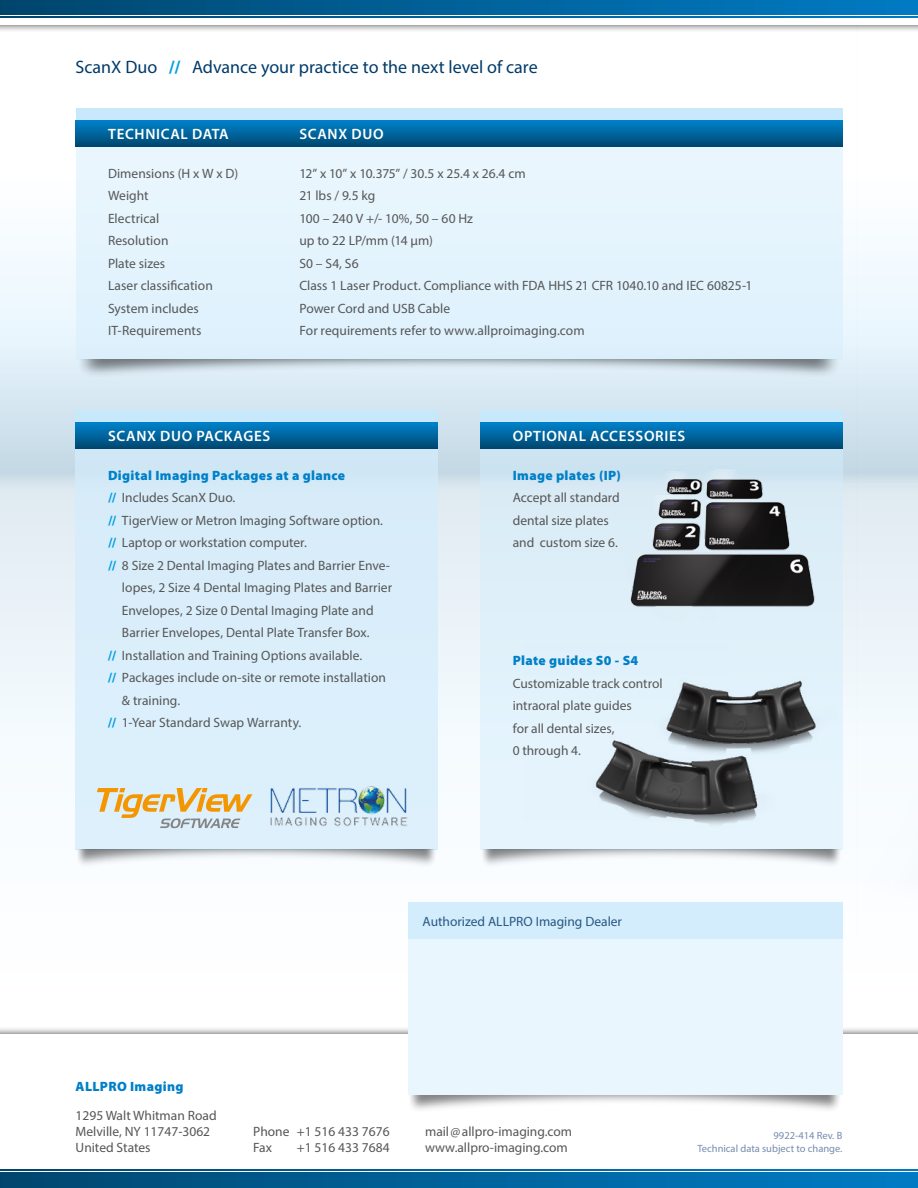
<style>
.page{position:relative;width:918px;height:1188px;background:#fff}
.page>*{position:absolute;margin:0;border:0;box-sizing:border-box;transform-origin:0 0}
.t1{font:18px "Myriad Pro";color:#003b6a}
.t2{font:600 15px "Myriad Pro";letter-spacing:.045em;color:#fff}
.t3{font:13.5px/22.5px "Myriad Pro";color:#565656}
.t4{font:900 13.5px "Myriad Pro";letter-spacing:.025em;color:#0080c8}
.t5{font:13.5px "Myriad Pro";letter-spacing:-.03em;color:#565656}
.t6{font:13.5px "Myriad Pro";color:#275784}
.t7{font:10.5px/12.6px "Myriad Pro";color:#758cae;text-align:right}
.s1{font-weight:700;color:#009ee3}
</style>
<div class="page">
<div style="left:0;top:466px;width:918px;height:519px;background:linear-gradient(to bottom,#e1edf4,#fff)"></div>
<div style="left:0;top:173px;width:918px;height:321px;background:linear-gradient(to bottom,#fff,#c8ddea)"></div>
<img style="left:857px;top:173px;width:61px;height:252px">
<img style="left:729px;top:425px;width:189px;height:601px">
<div style="left:0;top:1026px;width:918px;height:162px;background:#000;opacity:.75"></div>
<div style="left:0;top:1034px;width:918px;height:154px;background:#fff"></div>
<div style="left:76px;top:108px;width:766px;height:252px;background:#e4f4fd"></div>
<div style="left:76px;top:108px;width:766px;height:13px;background:#c8e8fb"></div>
<svg style="left:76px;top:121px;width:766px;height:25px;background:#00649c"></svg>
<div style="left:480px;top:410px;width:362px;height:440px;background:linear-gradient(to bottom,#d3e7f2,#e9f7ff)"></div>
<div style="left:480px;top:410px;width:362px;height:13px;background:#c8e8fb"></div>
<div style="left:480px;top:423px;width:362px;height:26px;background:linear-gradient(to bottom,#0081c9,#004972)"></div>
<div style="left:76px;top:410px;width:362px;height:440px;background:#d4edfc"></div>
<div style="left:76px;top:410px;width:362px;height:13px;background:#c8e8fb"></div>
<div style="left:76px;top:423px;width:362px;height:26px;background:linear-gradient(to bottom,#0081c9,#004972)"></div>
<div style="left:408px;top:902px;width:434px;height:193px;background:#eaf6fe"></div>
<div style="left:408px;top:902px;width:434px;height:37px;background:#d4edfc"></div>
<img style="left:410px;top:1095px;width:429px;height:15px">
<img style="left:480px;top:850px;width:44px;height:18px">
<img style="left:76px;top:850px;width:362px;height:18px">
<img style="left:76px;top:360px;width:766px;height:17px">
<img style="left:588px;top:456px;width:269px;height:180px">
<img style="left:524px;top:643px;width:375px;height:251px">
<svg style="left:97px;top:788px;width:156px;height:40px"></svg>
<img style="left:270px;top:786px;width:138px;height:41px">
<div style="left:0;top:0;width:918px;height:33px;background:#000;opacity:.75"></div>
<div style="left:0;top:0;width:918px;height:25px;background:#fff"></div>
<svg style="left:0;top:0;width:918px;height:14px;background:#006099"></svg>
<svg style="left:0;top:1173px;width:918px;height:15px;background:#00619a"></svg>
<svg style="left:0;top:16px;width:918px;height:2px;background:#006099"></svg>
<svg style="left:0;top:1169px;width:918px;height:2px;background:#00619a"></svg>
<h1 class="t1" style="left:76px;top:56px;width:464px">ScanX Duo <span class="s1">//</span> Advance your practice to the next level of care</h1>
<p class="t2" style="left:108px;top:125px;width:122px">TECHNICAL DATA</p>
<p class="t2" style="left:299px;top:125px;width:86px">SCANX DUO</p>
<p class="t3" style="left:108px;top:162px;width:132px">Dimensions (H x W x D)</p>
<p class="t5" style="left:299px;top:165px;width:228px">12” x 10” x 10.375” / 30.5 x 25.4 x 26.4 cm</p>
<p class="t3" style="left:108px;top:184px;width:42px">Weight</p>
<p class="t3" style="left:299px;top:184px;width:78px">21 lbs / 9.5 kg</p>
<p class="t3" style="left:108px;top:207px;width:53px">Electrical</p>
<p class="t3" style="left:299px;top:207px;width:175px">100 – 240 V +/- 10%, 50 – 60 Hz</p>
<p class="t3" style="left:108px;top:229px;width:62px">Resolution</p>
<p class="t3" style="left:299px;top:229px;width:135px">up to 22 LP/mm (14 μm)</p>
<p class="t3" style="left:108px;top:252px;width:59px">Plate sizes</p>
<p class="t3" style="left:299px;top:252px;width:61px">S0 – S4, S6</p>
<p class="t3" style="left:108px;top:274px;width:106px">Laser classification</p>
<p class="t3" style="left:299px;top:274px;width:455px">Class 1 Laser Product. Compliance with FDA HHS 21 CFR 1040.10 and IEC 60825-1</p>
<p class="t3" style="left:108px;top:297px;width:93px">System includes</p>
<p class="t3" style="left:299px;top:297px;width:152px">Power Cord and USB Cable</p>
<p class="t3" style="left:108px;top:319px;width:95px">IT-Requirements</p>
<p class="t3" style="left:299px;top:319px;width:287px">For requirements refer to www.allproimaging.com</p>
<p class="t2" style="left:108px;top:427px;width:164px">SCANX DUO PACKAGES</p>
<p class="t4" style="left:108px;top:466px;width:239px">Digital Imaging Packages at a glance</p>
<p class="t3" style="left:108px;top:486px;width:129px"><span class="s1">//</span> Includes ScanX Duo.</p>
<p class="t3" style="left:108px;top:509px;width:277px"><span class="s1">//</span> TigerView or Metron Imaging Software option.</p>
<p class="t3" style="left:108px;top:531px;width:200px"><span class="s1">//</span> Laptop or workstation computer.</p>
<p class="t3" style="left:108px;top:554px;width:284px"><span class="s1">//</span> 8 Size 2 Dental Imaging Plates and Barrier Enve-</p>
<p class="t3" style="left:122px;top:576px;width:272px">lopes, 2 Size 4 Dental Imaging Plates and Barrier</p>
<p class="t3" style="left:122px;top:599px;width:253px">Envelopes, 2 Size 0 Dental Imaging Plate and</p>
<p class="t3" style="left:122px;top:621px;width:249px">Barrier Envelopes, Dental Plate Transfer Box.</p>
<p class="t3" style="left:108px;top:644px;width:256px"><span class="s1">//</span> Installation and Training Options available.</p>
<p class="t3" style="left:108px;top:666px;width:280px"><span class="s1">//</span> Packages include on-site or remote installation</p>
<p class="t3" style="left:122px;top:689px;width:60px">&amp; training.</p>
<p class="t3" style="left:108px;top:711px;width:195px"><span class="s1">//</span> 1-Year Standard Swap Warranty.</p>
<p class="t2" style="left:513px;top:427px;width:174px">OPTIONAL ACCESSORIES</p>
<p class="t4" style="left:513px;top:466px;width:110px">Image plates (IP)</p>
<p class="t3" style="left:513px;top:486px;width:109px">Accept all standard dental size plates and custom size 6.</p>
<p class="t4" style="left:513px;top:652px;width:127px">Plate guides S0 - S4</p>
<p class="t3" style="left:513px;top:672px;width:151px">Customizable track control intraoral plate guides<br>for all dental sizes,<br>0 through 4.</p>
<p class="t6" style="left:423px;top:913px;width:201px">Authorized ALLPRO Imaging Dealer</p>
<p class="t4" style="left:76px;top:1077px;width:110px">ALLPRO Imaging</p>
<p class="t3" style="left:76px;top:1107px;width:143px;line-height:16.2px">1295 Walt Whitman Road<br>Melville, NY 11747-3062<br>United States</p>
<p class="t3" style="left:253px;top:1123px;width:138px;line-height:16.2px">Phone +1 516 433 7676<br>Fax</p>
<p class="t3" style="left:297px;top:1136px;width:94px">+1 516 433 7684</p>
<p class="t3" style="left:425px;top:1123px;width:149px;line-height:16.2px">mail@allpro-imaging.com www.allpro-imaging.com</p>
<p class="t7" style="left:697px;top:1129px;width:146px">9922-414 Rev. B<br>Technical data subject to change.</p>
</div>
